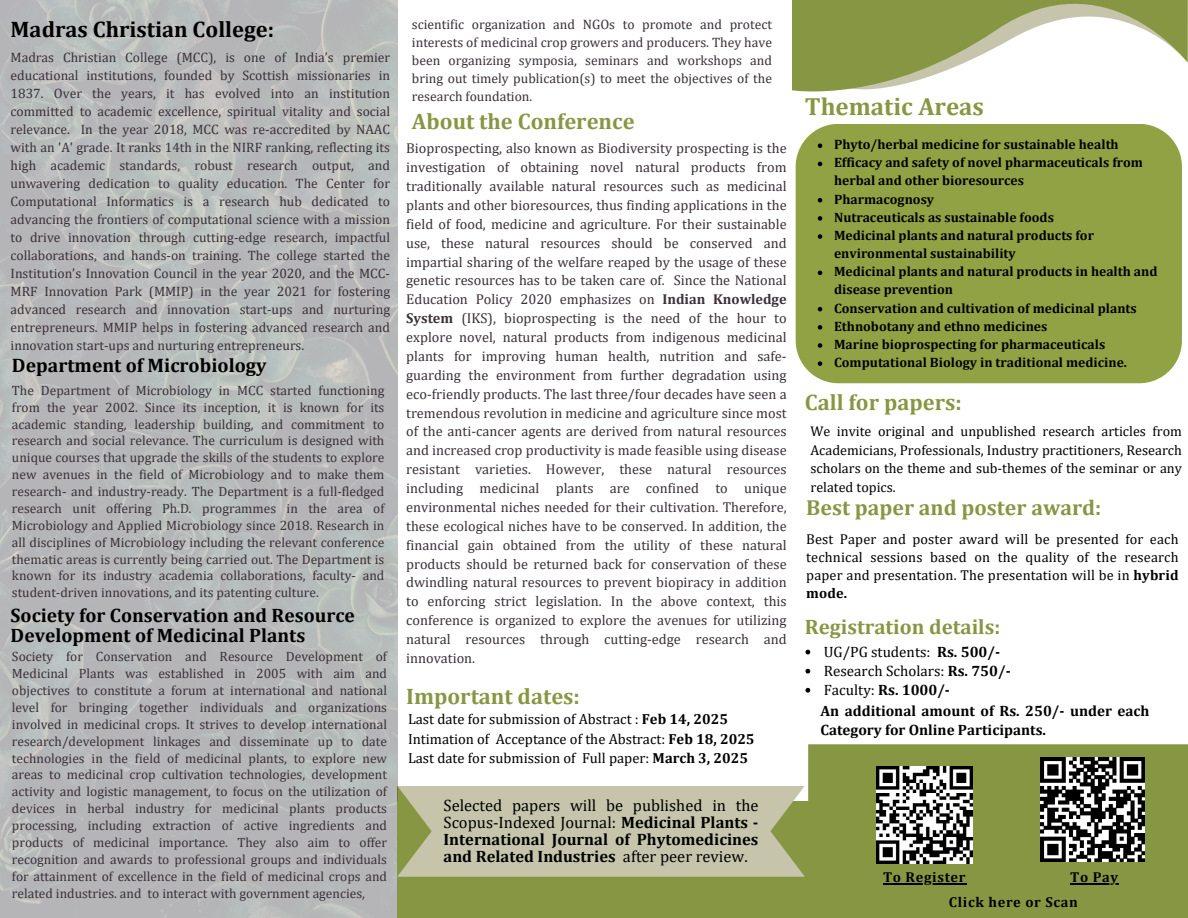
<style>
.page{position:relative;width:1188px;height:918px;background:#fff}
.page>*{position:absolute;margin:0;border:0;box-sizing:border-box;transform-origin:0 0}
.t1{font:700 24.9px "Cambria";color:#879642}
.t2{font:700 22.5px "Cambria";color:#879642}
.t3{font:700 22.5px "Cambria";color:#000}
.t4{font:700 21.75px "Cambria";color:#879642}
.t5{font:700 21px "Cambria";color:#879642}
.t6{font:700 19.65px "Cambria";color:#000}
.t7{font:700 19.5px/20.2px "Cambria";color:#000}
.t8{font:16.5px/16.8px "Cambria";color:#000;text-align:justify}
.t9{font:700 15px/19.2px "Cambria";color:#000}
.t10{font:15px "Cambria";color:#000}
.t11{font:14.55px "Cambria";color:#000}
.t12{font:700 14.4px "Cambria";letter-spacing:.045em;color:#000}
.t13{font:14.25px/18.9px "Cambria";color:#3a3139;text-align:justify}
.t14{font:14.25px/18px "Cambria";letter-spacing:.01em;color:#000;text-align:justify}
.t15{font:14.1px/18.6px "Cambria";color:#000;text-align:justify}
.t16{font:13.65px/18px "Cambria";color:#3a3139;text-align:justify}
.t17{font:700 13.65px/18.1px "Cambria";color:#000}
.t18{font:13.5px/16.8px "Cambria";color:#3a3139;text-align:justify}
.s1{font-weight:700}
.s2{font-weight:400}
</style>
<div class="page">
<img style="left:0;top:0;width:397px;height:918px">
<div style="left:808px;top:744px;width:380px;height:174px;background:#879642"></div>
<svg style="left:792px;top:0;width:396px;height:92px"></svg>
<div style="left:397px;top:801px;width:429px;height:117px;background:#879642"></div>
<svg style="left:397px;top:786px;width:408px;height:91px;background:#c0c0a2"></svg>
<div style="left:796px;top:124px;width:386px;height:259px;background:#91a244"></div>
<svg style="left:818px;top:143px;width:4px;height:5px"></svg>
<svg style="left:818px;top:162px;width:4px;height:4px"></svg>
<svg style="left:818px;top:198px;width:4px;height:5px"></svg>
<svg style="left:818px;top:216px;width:4px;height:5px"></svg>
<svg style="left:818px;top:234px;width:4px;height:5px"></svg>
<svg style="left:818px;top:271px;width:4px;height:4px"></svg>
<svg style="left:818px;top:307px;width:4px;height:4px"></svg>
<svg style="left:818px;top:325px;width:4px;height:5px"></svg>
<svg style="left:818px;top:343px;width:4px;height:5px"></svg>
<svg style="left:818px;top:361px;width:4px;height:5px"></svg>
<img style="left:1041px;top:758px;width:103px;height:103px">
<img style="left:876px;top:767px;width:97px;height:96px">
<svg style="left:805px;top:650px;width:5px;height:4px"></svg>
<svg style="left:805px;top:669px;width:5px;height:5px"></svg>
<svg style="left:805px;top:688px;width:5px;height:5px"></svg>
<hr style="left:883px;top:883px;width:83px;height:1px;background:#000">
<hr style="left:1070px;top:883px;width:49px;height:1px;background:#000">
<p class="t3" style="left:11px;top:16px;width:265px">Madras Christian College:</p>
<p class="t16" style="left:11px;top:48px;width:381px">Madras Christian College (MCC), is one of India’s premier educational institutions, founded by Scottish missionaries in 1837. Over the years, it has evolved into an institution committed to academic excellence, spiritual vitality and social relevance. In the year 2018, MCC was re-accredited by NAAC with an 'A' grade. It ranks 14th in the NIRF ranking, reflecting its high academic standards, robust research output, and unwavering dedication to quality education. The Center for Computational Informatics is a research hub dedicated to advancing the frontiers of computational science with a mission to drive innovation through cutting-edge research, impactful collaborations, and hands-on training. The college started the Institution’s Innovation Council in the year 2020, and the MCC-MRF Innovation Park (MMIP) in the year 2021 for fostering advanced research and innovation start-ups and nurturing entrepreneurs. MMIP helps in fostering advanced research and</p>
<p class="t16" style="left:11px;top:336px;width:295px">innovation start-ups and nurturing entrepreneurs.</p>
<h2 class="t6" style="left:12px;top:353px;width:256px">Department of Microbiology</h2>
<p class="t18" style="left:12px;top:381px;width:374px">The Department of Microbiology in MCC started functioning from the year 2002. Since its inception, it is known for its academic standing, leadership building, and commitment to research and social relevance. The curriculum is designed with unique courses that upgrade the skills of the students to explore new avenues in the field of Microbiology and to make them research- and industry-ready. The Department is a full-fledged research unit offering Ph.D. programmes in the area of Microbiology and Applied Microbiology since 2018. Research in all disciplines of Microbiology including the relevant conference thematic areas is currently being carried out. The Department is known for its industry academia collaborations, faculty- and student-driven innovations, and its patenting culture.</p>
<p class="t7" style="left:11px;top:605px;width:346px">Society for Conservation and Resource<br>Development of Medicinal Plants</p>
<p class="t18" style="left:12px;top:648px;width:377px">Society for Conservation and Resource Development of Medicinal Plants was established in 2005 with aim and objectives to constitute a forum at international and national level for bringing together individuals and organizations involved in medicinal crops. It strives to develop international research/development linkages and disseminate up to date technologies in the field of medicinal plants, to explore new areas to medicinal crop cultivation technologies, development activity and logistic management, to focus on the utilization of devices in herbal industry for medicinal plants products processing, including extraction of active ingredients and products of medicinal importance. They also aim to offer recognition and awards to professional groups and individuals for attainment of excellence in the field of medicinal crops and related industries. and to interact with government agencies,</p>
<p class="t16" style="left:412px;top:15px;width:362px">scientific organization and NGOs to promote and protect interests of medicinal crop growers and producers. They have been organizing symposia, seminars and workshops and bring out timely publication(s) to meet the objectives of the research foundation.</p>
<h2 class="t2" style="left:412px;top:108px;width:224px">About the Conference</h2>
<h1 class="t13" style="left:406px;top:139px;width:382px">Bioprospecting, also known as Biodiversity prospecting is the investigation of obtaining novel natural products from traditionally available natural resources such as medicinal plants and other bioresources, thus finding applications in the field of food, medicine and agriculture. For their sustainable use, these natural resources should be conserved and impartial sharing of the welfare reaped by the usage of these genetic resources has to be taken care of. Since the National Education Policy 2020 emphasizes on <span class="s1">Indian Knowledge System</span> (IKS), bioprospecting is the need of the hour to explore novel, natural products from indigenous medicinal plants for improving human health, nutrition and safe&shy;guarding the environment from further degradation using eco-friendly products. The last three/four decades have seen a tremendous revolution in medicine and agriculture since most of the anti-cancer agents are derived from natural resources and increased crop productivity is made feasible using disease resistant varieties. However, these natural resources including medicinal plants are confined to unique environmental niches needed for their cultivation. Therefore, these ecological niches have to be conserved. In addition, the financial gain obtained from the utility of these natural products should be returned back for conservation of these dwindling natural resources to prevent biopiracy in addition to enforcing strict legislation. In the above context, this conference is organized to explore the avenues for utilizing natural resources through cutting-edge research and innovation.</h1>
<p class="t2" style="left:406px;top:683px;width:175px">Important dates:</p>
<p class="t11" style="left:408px;top:711px;width:322px">Last date for submission of Abstract : <span class="s1">Feb 14, 2025</span></p>
<p class="t11" style="left:408px;top:730px;width:348px">Intimation of Acceptance of the Abstract: <span class="s1">Feb 18, 2025</span></p>
<h1 class="t11" style="left:408px;top:749px;width:342px">Last date for submission of Full paper: <span class="s1">March 3, 2025</span></h1>
<p class="t8" style="left:444px;top:797px;width:317px">Selected papers will be published in the Scopus-Indexed Journal: <span class="s1">Medicinal Plants - International Journal of Phytomedicines and Related Industries</span> after peer review.</p>
<h1 class="t1" style="left:805px;top:91px;width:181px">Thematic Areas</h1>
<p class="t17" style="left:834px;top:135px;width:286px">Phyto/herbal medicine for sustainable health</p>
<h1 class="t17" style="left:834px;top:153px;width:310px">Efficacy and safety of novel pharmaceuticals from herbal and other bioresources</h1>
<p class="t17" style="left:834px;top:190px;width:102px">Pharmacognosy</p>
<h2 class="t17" style="left:834px;top:208px;width:221px">Nutraceuticals as sustainable foods</h2>
<p class="t17" style="left:834px;top:226px;width:261px">Medicinal plants and natural products for environmental sustainability</p>
<h2 class="t17" style="left:834px;top:262px;width:325px">Medicinal plants and natural products in health and disease prevention</h2>
<p class="t17" style="left:834px;top:299px;width:304px">Conservation and cultivation of medicinal plants</p>
<p class="t17" style="left:834px;top:317px;width:215px">Ethnobotany and ethno medicines</p>
<p class="t17" style="left:834px;top:335px;width:273px">Marine bioprospecting for pharmaceuticals</p>
<p class="t17" style="left:834px;top:353px;width:295px">Computational Biology in traditional medicine.</p>
<p class="t2" style="left:805px;top:389px;width:158px">Call for papers:</p>
<p class="t15" style="left:811px;top:422px;width:373px">We invite original and unpublished research articles from Academicians, Professionals, Industry practitioners, Research scholars on the theme and sub-themes of the seminar or any related topics.</p>
<p class="t4" style="left:806px;top:494px;width:296px">Best paper and poster award:</p>
<p class="t14" style="left:806px;top:530px;width:374px">Best Paper and poster award will be presented for each technical sessions based on the quality of the research paper and presentation. The presentation will be in <span class="s1">hybrid mode.</span></p>
<h1 class="t5" style="left:805px;top:614px;width:197px">Registration details:</h1>
<h3 class="t10" style="left:824px;top:643px;width:178px">UG/PG students: <span class="s1">Rs. 500/-</span></h3>
<p class="t10" style="left:824px;top:662px;width:188px">Research Scholars: <span class="s1">Rs. 750/-</span></p>
<p class="t9" style="left:824px;top:680px;width:128px"><span class="s2">Faculty:</span> Rs. 1000/-</p>
<p class="t9" style="left:820px;top:701px;width:330px">An additional amount of Rs. 250/- under each<br>Category for Online Participants.</p>
<p class="t12" style="left:883px;top:869px;width:84px">To Register</p>
<h5 class="t12" style="left:1070px;top:869px;width:50px">To Pay</h5>
<p class="t12" style="left:949px;top:893px;width:131px">Click here or Scan</p>
</div>
